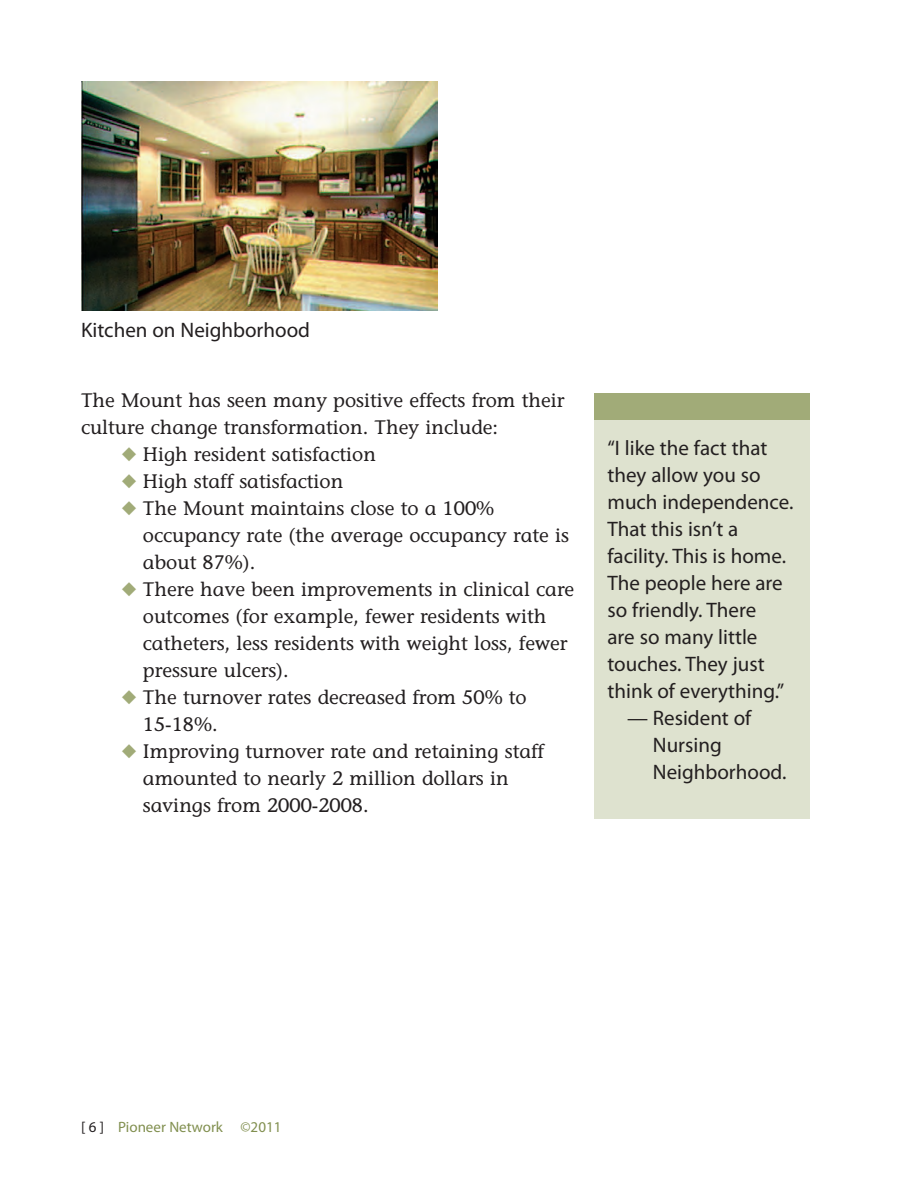
<style>
.page{position:relative;width:918px;height:1188px;background:#fff}
.page>*{position:absolute;margin:0;border:0;box-sizing:border-box;transform-origin:0 0}
.t1{font:21px/27px "Myriad Pro";color:#231f20}
.t2{font:19.5px/27px "Stone Informal";color:#231f20}
.t3{font:15px "Myriad Pro";color:#818f4f}
.s1{color:#a1ab78}
.s2{color:#231f20}
</style>
<div class="page">
<img style="left:81px;top:81px;width:356px;height:229px">
<div style="left:594px;top:393px;width:216px;height:426px;background:#dee2cf"></div>
<div style="left:594px;top:393px;width:216px;height:27px;background:#a1ab78"></div>
<p class="t1" style="left:81px;top:318px;width:231px">Kitchen on Neighborhood</p>
<p class="t2" style="left:81px;top:387px;width:485px">The Mount has seen many positive effects from their culture change transformation. They include:</p>
<p class="t2" style="left:122px;top:441px;width:256px"><span class="s1">◆</span> High resident satisfaction</p>
<p class="t2" style="left:122px;top:468px;width:223px"><span class="s1">◆</span> High staff satisfaction</p>
<p class="t2" style="left:143px;top:495px;width:428px;text-indent:-21px"><span class="s1">◆</span> The Mount maintains close to a 100% occupancy rate (the average occupancy rate is about 87%).</p>
<p class="t2" style="left:143px;top:576px;width:433px;text-indent:-21px"><span class="s1">◆</span> There have been improvements in clinical care outcomes (for example, fewer residents with catheters, less residents with weight loss, fewer pressure ulcers).</p>
<p class="t2" style="left:143px;top:684px;width:385px;text-indent:-21px"><span class="s1">◆</span> The turnover rates decreased from 50% to<br>15-18%.</p>
<p class="t2" style="left:143px;top:738px;width:403px;text-indent:-21px"><span class="s1">◆</span> Improving turnover rate and retaining staff amounted to nearly 2 million dollars in savings from 2000-2008.</p>
<p class="t1" style="left:608px;top:436px;width:187px">“I like the fact that they allow you so much independence.<br>That this isn’t a facility. This is home.<br>The people here are so friendly. There<br>are so many little touches. They just think of everything.”</p>
<p class="t1" style="left:653px;top:706px;width:135px;text-indent:-26px">— Resident of<br>Nursing<br>Neighborhood.</p>
<p class="t3" style="left:81px;top:1121px;width:202px"><span class="s2">[ 6 ]</span> Pioneer Network ©2011</p>
</div>
